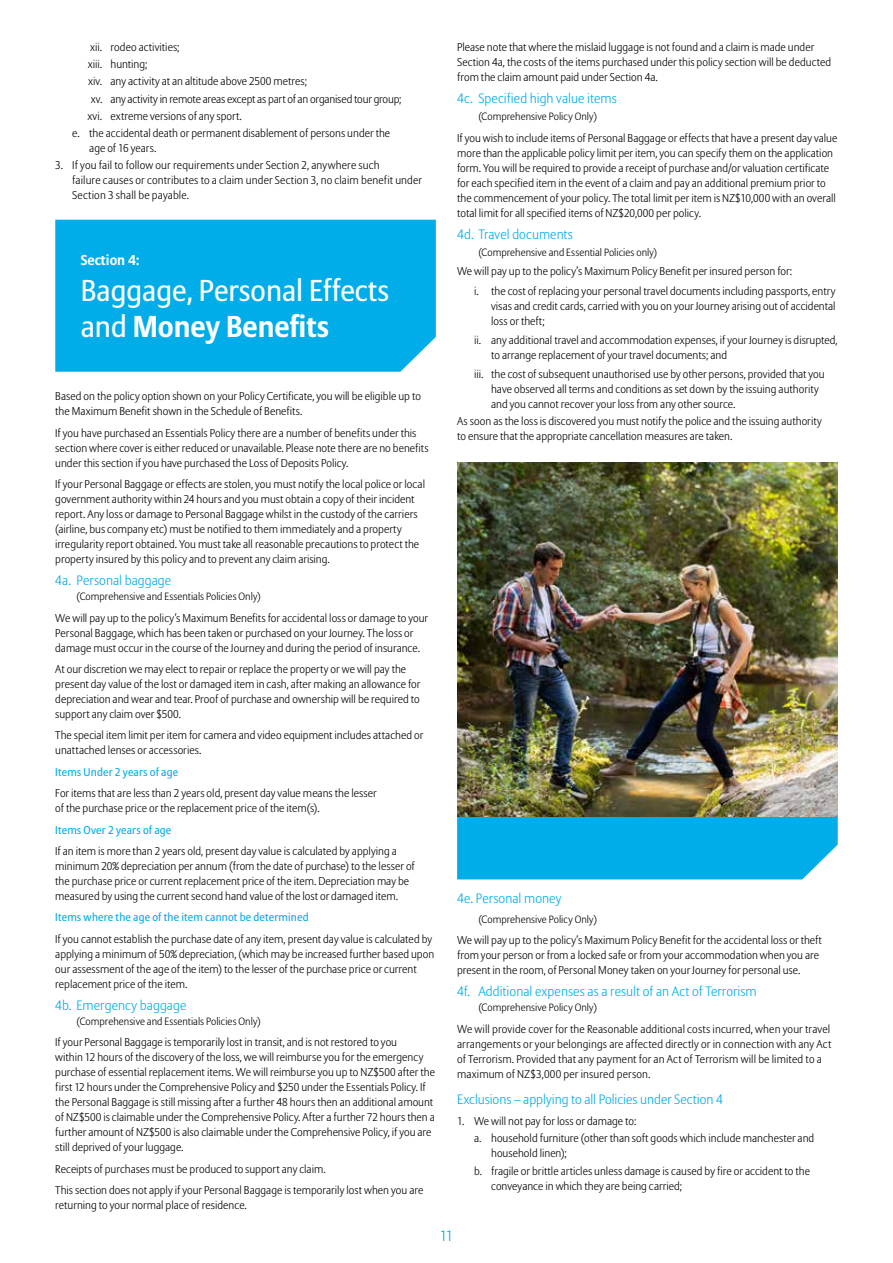
<style>
.page{position:relative;width:893px;height:1263px;background:#fff}
.page>*{position:absolute;margin:0;border:0;box-sizing:border-box;transform-origin:0 0}
.t1{font:30px/36px "Allianz Sans";color:#fff}
.t2{font:300 15px "Allianz Sans";color:#00ade9}
.t3{font:700 14.25px "Allianz Sans";color:#fff}
.t4{font:300 13.5px "Allianz Sans";letter-spacing:.005em;color:#00ade9}
.t5{font:300 11.25px/15px "Allianz Sans";color:#000}
.t6{font:11.25px "Allianz Sans";letter-spacing:.015em;color:#00ade9}
.t7{font:300 10.5px "Allianz Sans";letter-spacing:.005em;color:#000}
.s1{font-weight:700}
</style>
<div class="page">
<div style="left:55px;top:220px;width:381px;height:152px;background:#00ade9"></div>
<div style="left:457px;top:817px;width:381px;height:62px;background:#00ade9"></div>
<img style="left:457px;top:462px;width:381px;height:355px">
<p class="t5" style="left:90px;top:40px;width:91px">xii. rodeo activities;</p>
<p class="t5" style="left:88px;top:57px;width:61px">xiii. hunting;</p>
<p class="t5" style="left:88px;top:74px;width:220px">xiv. any activity at an altitude above 2500 metres;</p>
<p class="t5" style="left:91px;top:91px;width:312px">xv. any activity in remote areas except as part of an organised tour group;</p>
<p class="t5" style="left:87px;top:108px;width:156px">xvi. extreme versions of any sport.</p>
<p class="t5" style="left:72px;top:125px;width:319px">e. the accidental death or permanent disablement of persons under the</p>
<p class="t5" style="left:89px;top:140px;width:69px">age of 16 years.</p>
<p class="t5" style="left:72px;top:157px;width:351px;text-indent:-17px">3. If you fail to follow our requirements under Section 2, anywhere such<br>failure causes or contributes to a claim under Section 3, no claim benefit under<br>Section 3 shall be payable.</p>
<p class="t3" style="left:81px;top:251px;width:61px">Section 4:</p>
<h1 class="t1" style="left:81px;top:272px;width:310px">Baggage, Personal Effects and <span class="s1">Money Benefits</span></h1>
<p class="t5" style="left:55px;top:389px;width:367px">Based on the policy option shown on your Policy Certificate, you will be eligible up to the Maximum Benefit shown in the Schedule of Benefits.</p>
<p class="t5" style="left:55px;top:425px;width:375px">If you have purchased an Essentials Policy there are a number of benefits under this section where cover is either reduced or unavailable. Please note there are no benefits under this section if you have purchased the Loss of Deposits Policy.</p>
<p class="t5" style="left:55px;top:476px;width:371px">If your Personal Baggage or effects are stolen, you must notify the local police or local government authority within 24 hours and you must obtain a copy of their incident report. Any loss or damage to Personal Baggage whilst in the custody of the carriers (airline, bus company etc) must be notified to them immediately and a property irregularity report obtained. You must take all reasonable precautions to protect the property insured by this policy and to prevent any claim arising.</p>
<p class="t4" style="left:55px;top:572px;width:118px">4a. Personal baggage</p>
<p class="t7" style="left:77px;top:590px;width:186px">(Comprehensive and Essentials Policies Only)</p>
<p class="t5" style="left:55px;top:610px;width:374px">We will pay up to the policy’s Maximum Benefits for accidental loss or damage to your<br>Personal Baggage, which has been taken or purchased on your Journey. The loss or damage must occur in the course of the Journey and during the period of insurance.</p>
<p class="t5" style="left:55px;top:661px;width:367px">At our discretion we may elect to repair or replace the property or we will pay the present day value of the lost or damaged item in cash, after making an allowance for depreciation and wear and tear. Proof of purchase and ownership will be required to support any claim over $500.</p>
<p class="t5" style="left:55px;top:728px;width:370px">The special item limit per item for camera and video equipment includes attached or unattached lenses or accessories.</p>
<p class="t6" style="left:55px;top:765px;width:124px">Items Under 2 years of age</p>
<p class="t5" style="left:55px;top:785px;width:323px">For items that are less than 2 years old, present day value means the lesser of the purchase price or the replacement price of the item(s).</p>
<p class="t6" style="left:55px;top:823px;width:118px">Items Over 2 years of age</p>
<p class="t5" style="left:55px;top:843px;width:361px">If an item is more than 2 years old, present day value is calculated by applying a minimum 20% depreciation per annum (from the date of purchase) to the lesser of the purchase price or current replacement price of the item. Depreciation may be measured by using the current second hand value of the lost or damaged item.</p>
<p class="t6" style="left:55px;top:910px;width:255px">Items where the age of the item cannot be determined</p>
<p class="t5" style="left:55px;top:931px;width:380px">If you cannot establish the purchase date of any item, present day value is calculated by applying a minimum of 50% depreciation, (which may be increased further based upon our assessment of the age of the item) to the lesser of the purchase price or current replacement price of the item.</p>
<p class="t4" style="left:55px;top:997px;width:133px">4b. Emergency baggage</p>
<p class="t7" style="left:77px;top:1015px;width:186px">(Comprehensive and Essentials Policies Only)</p>
<p class="t5" style="left:55px;top:1035px;width:381px">If your Personal Baggage is temporarily lost in transit, and is not restored to you<br>within 12 hours of the discovery of the loss, we will reimburse you for the emergency purchase of essential replacement items. We will reimburse you up to NZ$500 after the first 12 hours under the Comprehensive Policy and $250 under the Essentials Policy. If the Personal Baggage is still missing after a further 48 hours then an additional amount of NZ$500 is claimable under the Comprehensive Policy. After a further 72 hours then a further amount of NZ$500 is also claimable under the Comprehensive Policy, if you are still deprived of your luggage.</p>
<p class="t5" style="left:55px;top:1158px;width:370px;line-height:21.3px">Receipts of purchases must be produced to support any claim.<br>This section does not apply if your Personal Baggage is temporarily lost when you are</p>
<p class="t5" style="left:55px;top:1197px;width:193px">returning to your normal place of residence.</p>
<p class="t5" style="left:457px;top:40px;width:376px">Please note that where the mislaid luggage is not found and a claim is made under<br>Section 4a, the costs of the items purchased under this policy section will be deducted from the claim amount paid under Section 4a.</p>
<p class="t4" style="left:457px;top:90px;width:161px">4c. Specified high value items</p>
<p class="t7" style="left:478px;top:110px;width:120px">(Comprehensive Policy Only)</p>
<p class="t5" style="left:457px;top:130px;width:382px">If you wish to include items of Personal Baggage or effects that have a present day value more than the applicable policy limit per item, you can specify them on the application form. You will be required to provide a receipt of purchase and/or valuation certificate for each specified item in the event of a claim and pay an additional premium prior to the commencement of your policy. The total limit per item is NZ$10,000 with an overall total limit for all specified items of NZ$20,000 per policy.</p>
<p class="t4" style="left:457px;top:226px;width:117px">4d. Travel documents</p>
<p class="t7" style="left:478px;top:246px;width:180px">(Comprehensive and Essential Policies only)</p>
<p class="t5" style="left:474px;top:262px;width:363px;line-height:19.2px;text-indent:-17px">We will pay up to the policy’s Maximum Policy Benefit per insured person for:<br>i. the cost of replacing your personal travel documents including passports, entry</p>
<p class="t5" style="left:491px;top:298px;width:346px">visas and credit cards, carried with you on your Journey arising out of accidental loss or theft;</p>
<p class="t5" style="left:491px;top:332px;width:348px;text-indent:-17px">ii. any additional travel and accommodation expenses, if your Journey is disrupted, to arrange replacement of your travel documents; and</p>
<p class="t5" style="left:491px;top:366px;width:335px;text-indent:-17px">iii. the cost of subsequent unauthorised use by other persons, provided that you have observed all terms and conditions as set down by the issuing authority and you cannot recover your loss from any other source.</p>
<p class="t5" style="left:457px;top:414px;width:366px">As soon as the loss is discovered you must notify the police and the issuing authority to ensure that the appropriate cancellation measures are taken.</p>
<p class="t4" style="left:457px;top:890px;width:106px">4e. Personal money</p>
<p class="t7" style="left:478px;top:913px;width:120px">(Comprehensive Policy Only)</p>
<p class="t5" style="left:457px;top:932px;width:366px">We will pay up to the policy’s Maximum Policy Benefit for the accidental loss or theft from your person or from a locked safe or from your accommodation when you are present in the room, of Personal Money taken on your Journey for personal use.</p>
<p class="t4" style="left:457px;top:983px;width:301px">4f. Additional expenses as a result of an Act of Terrorism</p>
<p class="t7" style="left:478px;top:1001px;width:120px">(Comprehensive Policy Only)</p>
<p class="t5" style="left:457px;top:1021px;width:376px">We will provide cover for the Reasonable additional costs incurred, when your travel arrangements or your belongings are affected directly or in connection with any Act of Terrorism. Provided that any payment for an Act of Terrorism will be limited to a maximum of NZ$3,000 per insured person.</p>
<p class="t4" style="left:457px;top:1091px;width:267px">Exclusions – applying to all Policies under Section 4</p>
<p class="t5" style="left:474px;top:1113px;width:342px;line-height:17.1px;text-indent:-17px">1. We will not pay for loss or damage to:<br>a. household furniture (other than soft goods which include manchester and</p>
<p class="t5" style="left:474px;top:1145px;width:337px;line-height:17.1px;text-indent:17px">household linen);<br>b. fragile or brittle articles unless damage is caused by fire or accident to the</p>
<p class="t5" style="left:491px;top:1178px;width:192px">conveyance in which they are being carried;</p>
<h2 class="t2" style="left:440px;top:1227px;width:15px">11</h2>
</div>
